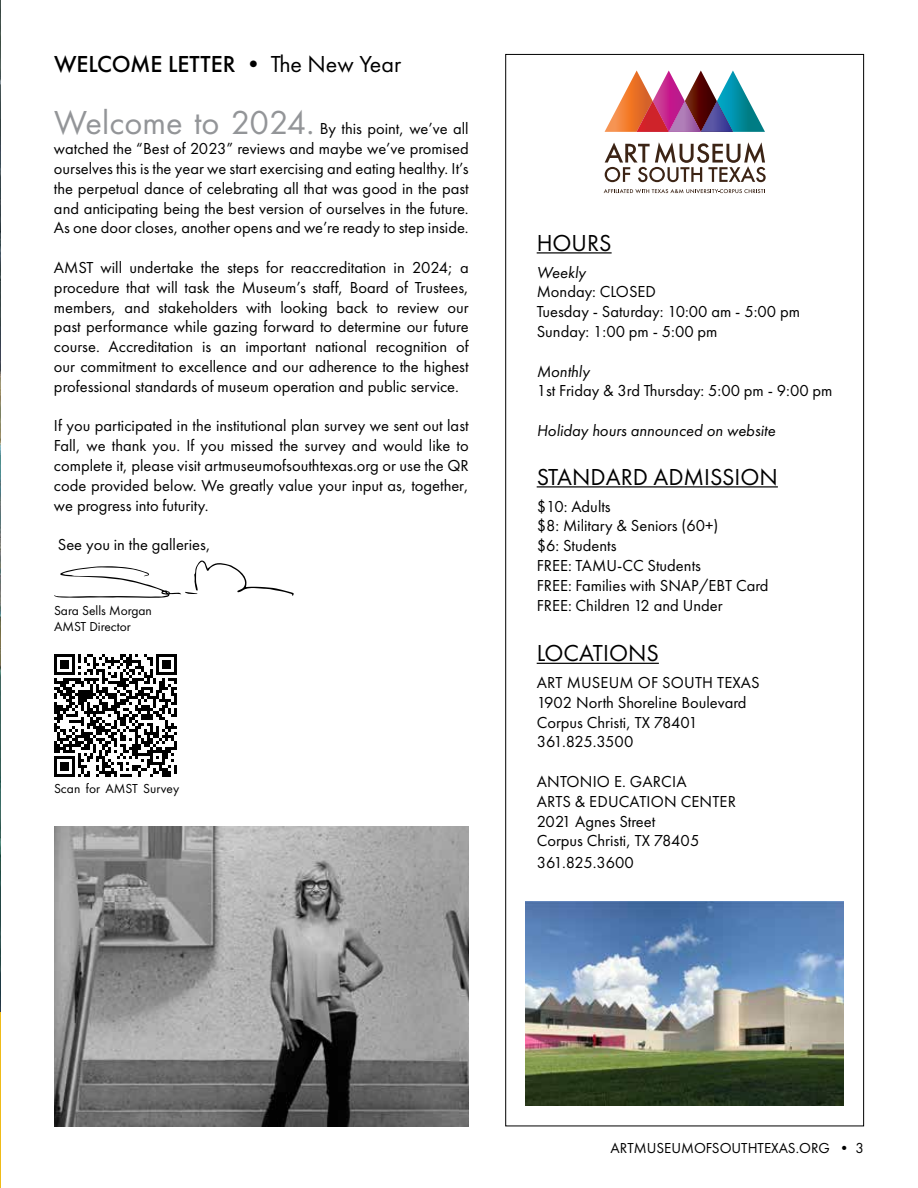
<style>
.page{position:relative;width:918px;height:1188px;background:#fff}
.page>*{position:absolute;margin:0;border:0;box-sizing:border-box;transform-origin:0 0}
.t1{font:24px "Futura PT";color:#000}
.t2{font:500 24px "Futura PT";color:#000}
.t3{font:16.5px/19.8px "Futura PT";color:#000}
.t4{font:italic 16.5px "Futura PT";color:#000}
.t5{font:15px "Futura PT";color:#000}
.t6{font:13.5px/16.2px "Futura PT";color:#000}
.s1{font-weight:400}
.s2{font-size:34.5px;color:#939598}
</style>
<div class="page">
<img style="left:0;top:0;width:1px;height:1012px">
<img style="left:54px;top:826px;width:415px;height:300px">
<svg style="left:54px;top:560px;width:240px;height:38px"></svg>
<svg style="left:604px;top:189px;width:161px;height:4px"></svg>
<svg style="left:605px;top:142px;width:161px;height:40px"></svg>
<svg style="left:605px;top:70px;width:160px;height:62px"></svg>
<hr style="left:537px;top:252px;width:75px;height:2px;background:#000">
<hr style="left:537px;top:486px;width:241px;height:2px;background:#000">
<hr style="left:537px;top:663px;width:122px;height:1px;background:#000">
<img style="left:526px;top:901px;width:318px;height:204px">
<hr style="left:0;top:1012px;width:1px;height:176px;background:#efbb17">
<svg style="left:54px;top:654px;width:123px;height:123px"></svg>
<h1 class="t2" style="left:54px;top:50px;width:349px">WELCOME LETTER • <span class="s1">The New Year</span></h1>
<p class="t3" style="left:54px;top:119px;width:416px;text-align:justify"><span class="s2">Welcome to 2024.</span> By this point, we’ve all watched the “Best of 2023” reviews and maybe we’ve promised ourselves this is the year we start exercising and eating healthy. It’s the perpetual dance of celebrating all that was good in the past and anticipating being the best version of ourselves in the future.<br>As one door closes, another opens and we’re ready to step inside.</p>
<p class="t3" style="left:54px;top:257px;width:416px;text-align:justify">AMST will undertake the steps for reaccreditation in 2024; a procedure that will task the Museum’s staff, Board of Trustees, members, and stakeholders with looking back to review our past performance while gazing forward to determine our future course. Accreditation is an important national recognition of our commitment to excellence and our adherence to the highest professional standards of museum operation and public service.</p>
<p class="t3" style="left:54px;top:416px;width:416px;text-align:justify">If you participated in the institutional plan survey we sent out last Fall, we thank you. If you missed the survey and would like to complete it, please visit artmuseumofsouthtexas.org or use the QR code provided below. We greatly value your input as, together, we progress into futurity.</p>
<p class="t3" style="left:58px;top:535px;width:154px">See you in the galleries,</p>
<p class="t6" style="left:54px;top:602px;width:99px">Sara Sells Morgan<br>AMST Director</p>
<p class="t6" style="left:54px;top:780px;width:127px">Scan for AMST Survey</p>
<h1 class="t1" style="left:537px;top:228px;width:76px">HOURS</h1>
<p class="t4" style="left:537px;top:262px;width:51px">Weekly</p>
<p class="t3" style="left:537px;top:282px;width:265px">Monday: CLOSED<br>Tuesday - Saturday: 10:00 am - 5:00 pm<br>Sunday: 1:00 pm - 5:00 pm</p>
<p class="t4" style="left:537px;top:361px;width:54px">Monthly</p>
<p class="t3" style="left:537px;top:381px;width:297px">1st Friday &amp; 3rd Thursday: 5:00 pm - 9:00 pm</p>
<p class="t4" style="left:537px;top:421px;width:240px">Holiday hours announced on website</p>
<h1 class="t1" style="left:537px;top:462px;width:243px">STANDARD ADMISSION</h1>
<p class="t3" style="left:537px;top:496px;width:233px">$10: Adults<br>$8: Military &amp; Seniors (60+)<br>$6: Students<br>FREE: TAMU-CC Students<br>FREE: Families with SNAP/EBT Card<br>FREE: Children 12 and Under</p>
<h1 class="t1" style="left:537px;top:639px;width:124px">LOCATIONS</h1>
<p class="t3" style="left:537px;top:672px;width:225px">ART MUSEUM OF SOUTH TEXAS<br>1902 North Shoreline Boulevard<br>Corpus Christi, TX 78401<br>361.825.3500</p>
<p class="t3" style="left:537px;top:771px;width:201px">ANTONIO E. GARCIA<br>ARTS &amp; EDUCATION CENTER<br>2021 Agnes Street<br>Corpus Christi, TX 78405</p>
<p class="t3" style="left:537px;top:852px;width:99px">361.825.3600</p>
<p class="t5" style="left:611px;top:1139px;width:255px">ARTMUSEUMOFSOUTHTEXAS.ORG • 3</p>
</div>
